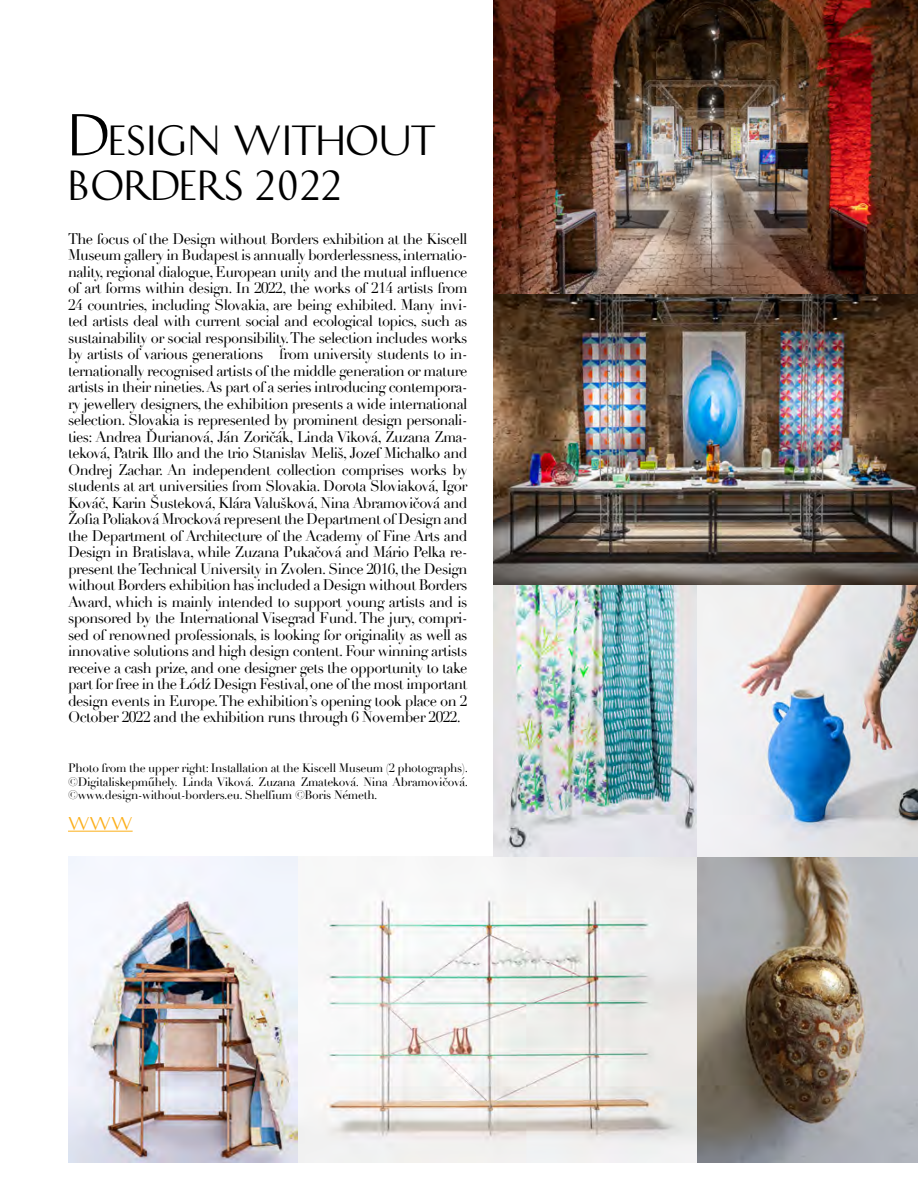
<style>
.page{position:relative;width:918px;height:1188px;background:#fff}
.page>*{position:absolute;margin:0;border:0;box-sizing:border-box;transform-origin:0 0}
.t1{font:37.5px/45px "History Two";color:#000}
.t2{font:16.5px "History Two";color:#fcaf1a}
.t3{font:15px/16.5px "Didot";letter-spacing:-.04em;color:#000;text-align:justify}
.t4{font:12px/13.5px "Didot";letter-spacing:-.03em;color:#000;text-align:justify}
.s1{font-size:52.5px}
</style>
<div class="page">
<img style="left:68px;top:856px;width:850px;height:306px">
<img style="left:493px;top:0;width:425px;height:856px">
<hr style="left:68px;top:831px;width:65px;height:1px;background:#fcaf1a">
<h1 class="t1" style="left:68px;top:119px;width:369px"><span class="s1">D</span>ESIGN WITHOUT<br>BORDERS 2022</h1>
<p class="t3" style="left:68px;top:231px;width:401px">The focus of the Design without Borders exhibition at the Kiscell Museum gallery in Budapest is annually borderlessness, internatio&shy;nality, regional dialogue, European unity and the mutual influence of art forms within design. In 2022, the works of 214 artists from 24 countries, including Slovakia, are being exhibited. Many invi&shy;ted artists deal with current social and ecological topics, such as sustainability or social responsibility. The selection includes works by artists of various generations – from university students to in&shy;ternationally recognised artists of the middle generation or mature artists in their nineties. As part of a series introducing contempora&shy;ry jewellery designers, the exhibition presents a wide international selection. Slovakia is represented by prominent design personali&shy;ties: Andrea Ďurianová, Ján Zoričák, Linda Viková, Zuzana Zma&shy;teková, Patrik Illo and the trio Stanislav Meliš, Jozef Michalko and Ondrej Zachar. An independent collection comprises works by students at art universities from Slovakia. Dorota Sloviaková, Igor Kováč, Karin Šusteková, Klára Valušková, Nina Abramovičová and Žofia Poliaková Mrocková represent the Department of Design and the Department of Architecture of the Academy of Fine Arts and Design in Bratislava, while Zuzana Pukačová and Mário Pelka re&shy;present the Technical University in Zvolen. Since 2016, the Design without Borders exhibition has included a Design without Borders Award, which is mainly intended to support young artists and is sponsored by the International Visegrad Fund. The jury, compri&shy;sed of renowned professionals, is looking for originality as well as innovative solutions and high design content. Four winning artists receive a cash prize, and one designer gets the opportunity to take part for free in the Łódź Design Festival, one of the most important design events in Europe. The exhibition’s opening took place on 2<br>October 2022 and the exhibition runs through 6 November 2022.</p>
<p class="t4" style="left:68px;top:762px;width:402px">Photo from the upper right: Installation at the Kiscell Museum (2 photographs). ©Digitaliskepműhely. Linda Viková. Zuzana Zmateková. Nina Abramovičová. ©www.design-without-borders.eu. Shelfium ©Boris Németh.</p>
<p class="t2" style="left:68px;top:813px;width:66px">WWW</p>
</div>
